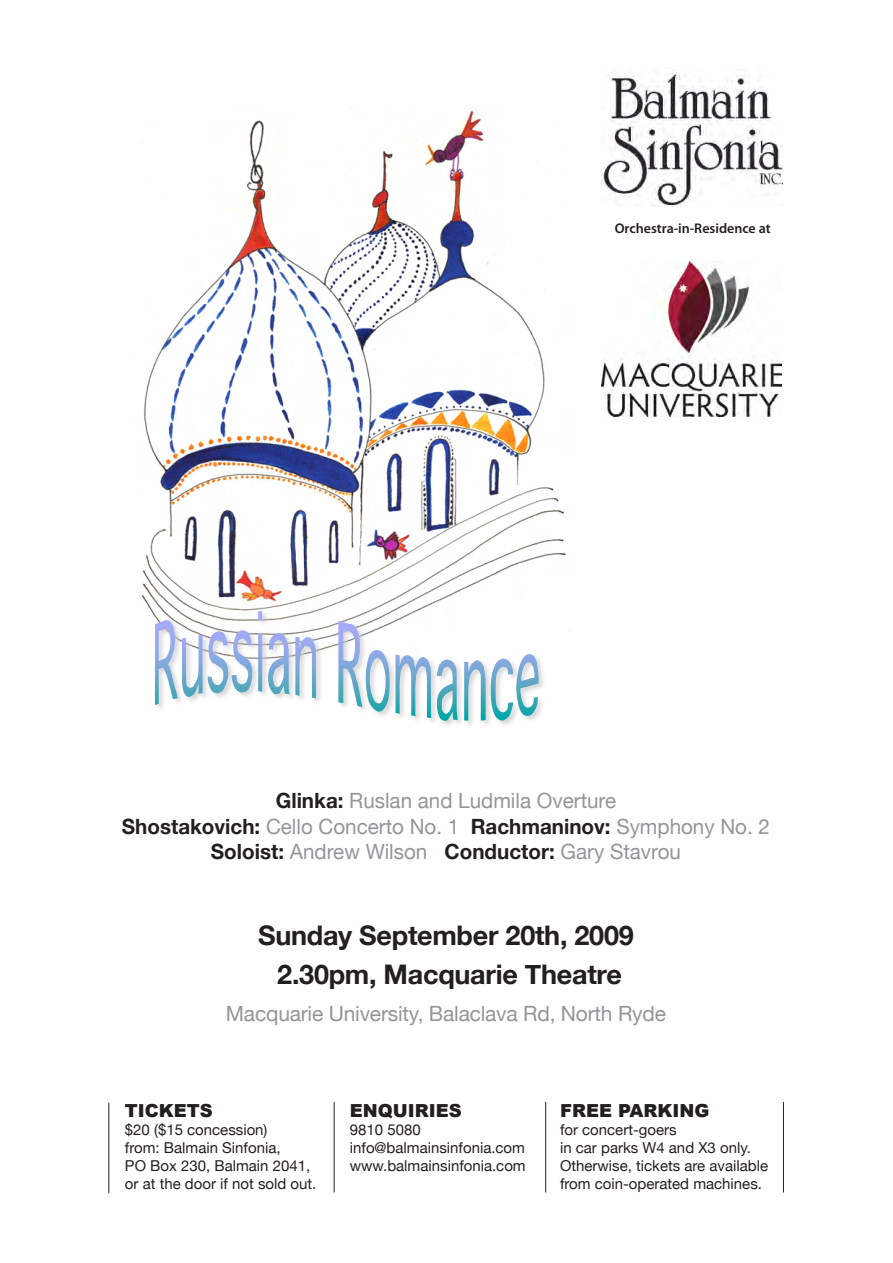
<style>
.page{position:relative;width:893px;height:1263px;background:#fff}
.page>*{position:absolute;margin:0;border:0;box-sizing:border-box;transform-origin:0 0}
.t1{font:700 27px "Helvetica Neue";letter-spacing:-.01em;color:#231f20}
.t2{font:21px "Helvetica Neue";color:#939598}
.t3{font:900 18px "Arial";color:#231f20}
.t4{font:15px/18px "Helvetica Neue";color:#231f20}
.t5{font:600 14.1px "Myriad Pro";color:#231f20}
.s1{font-weight:700;color:#231f20}
</style>
<div class="page">
<img style="left:602px;top:70px;width:181px;height:136px">
<hr style="left:108px;top:1103px;width:1px;height:90px;background:#231f20">
<hr style="left:334px;top:1102px;width:1px;height:90px;background:#231f20">
<hr style="left:545px;top:1102px;width:1px;height:90px;background:#231f20">
<hr style="left:783px;top:1102px;width:1px;height:90px;background:#231f20">
<img style="left:602px;top:261px;width:180px;height:155px">
<img style="left:140px;top:107px;width:431px;height:524px">
<img style="left:153px;top:609px;width:394px;height:116px">
<img style="left:155px;top:611px;width:207px;height:96px">
<p class="t5" style="left:615px;top:219px;width:158px">Orchestra-in-Residence at</p>
<p class="t2" style="left:276px;top:788px;width:342px"><span class="s1">Glinka:</span> Ruslan and Ludmila Overture</p>
<p class="t2" style="left:122px;top:814px;width:650px"><span class="s1">Shostakovich:</span> Cello Concerto No. 1 <span class="s1">Rachmaninov:</span> Symphony No. 2</p>
<p class="t2" style="left:211px;top:839px;width:471px"><span class="s1">Soloist:</span> Andrew Wilson <span class="s1">Conductor:</span> Gary Stavrou</p>
<p class="t1" style="left:258px;top:918px;width:377px">Sunday September 20th, 2009</p>
<p class="t1" style="left:277px;top:957px;width:346px">2.30pm, Macquarie Theatre</p>
<p class="t2" style="left:226px;top:1001px;width:442px">Macquarie University, Balaclava Rd, North Ryde</p>
<p class="t3" style="left:125px;top:1097px;width:89px">TICKETS</p>
<p class="t4" style="left:125px;top:1120px;width:193px">$20 ($15 concession)<br>from: Balmain Sinfonia,<br>PO Box 230, Balmain 2041, or at the door if not sold out.</p>
<p class="t3" style="left:350px;top:1097px;width:113px">ENQUIRIES</p>
<p class="t4" style="left:350px;top:1120px;width:72px">9810 5080</p>
<p class="t4" style="left:350px;top:1138px;width:177px">info@balmainsinfonia.com</p>
<p class="t4" style="left:350px;top:1156px;width:177px">www.balmainsinfonia.com</p>
<p class="t3" style="left:560px;top:1097px;width:151px">FREE PARKING</p>
<p class="t4" style="left:560px;top:1120px;width:118px">for concert-goers</p>
<p class="t4" style="left:560px;top:1138px;width:192px">in car parks W4 and X3 only.</p>
<p class="t4" style="left:560px;top:1156px;width:210px">Otherwise, tickets are available</p>
<p class="t4" style="left:560px;top:1174px;width:204px">from coin-operated machines.</p>
</div>
